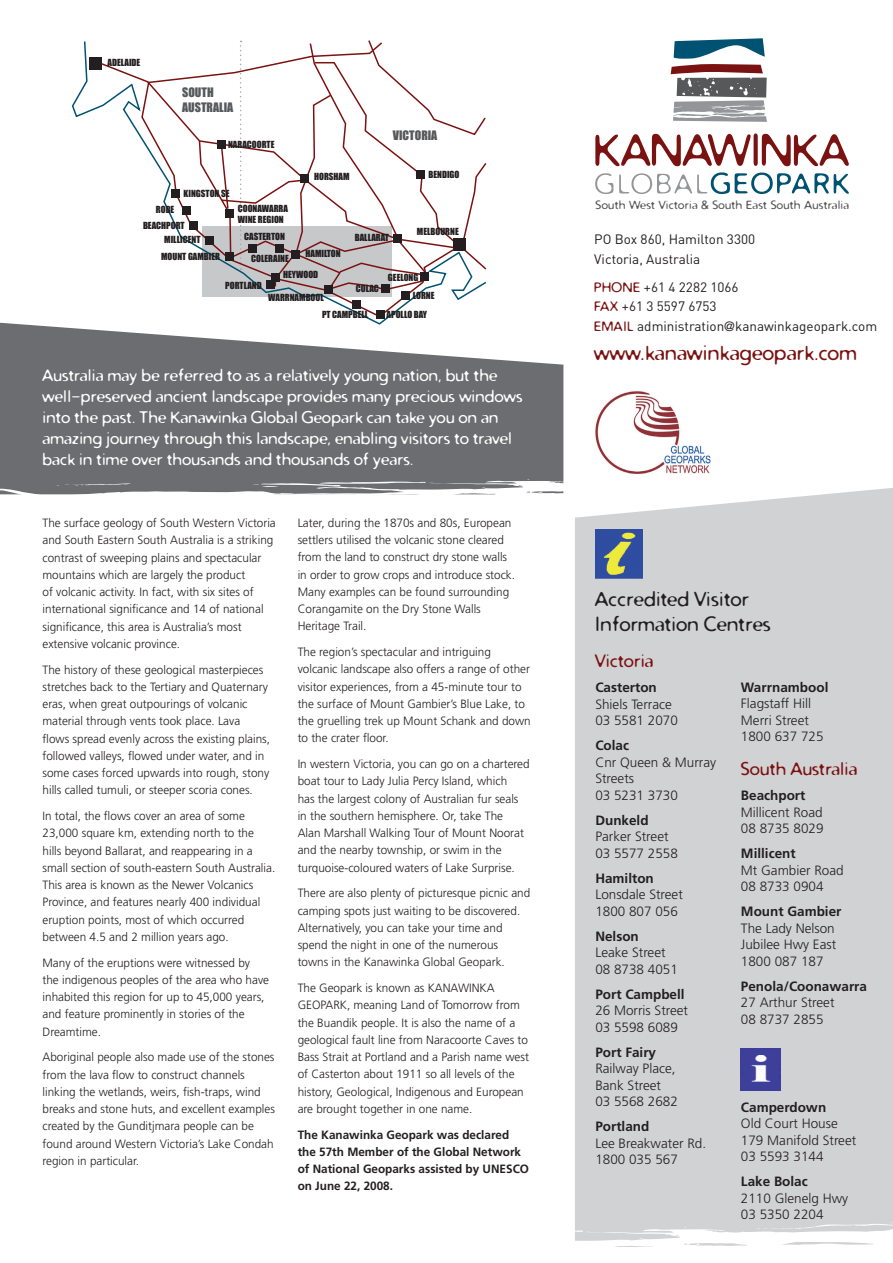
<style>
.page{position:relative;width:893px;height:1263px;background:#fff}
.page>*{position:absolute;margin:0;border:0;box-sizing:border-box;transform-origin:0 0}
.t1{font:21px "Distro";letter-spacing:.02em;color:#7a1211}
.t2{font:20.1px/24.2px "Distro";letter-spacing:.02em;color:#231f20}
.t3{font:18px "Distro";letter-spacing:.02em;color:#7a1211}
.t4{font:16.5px/21px "Distro";letter-spacing:.02em;color:#fff}
.t5{font:300 13.5px/16.5px "Frutiger";color:#231f20}
.t6{font:700 13.5px "Frutiger";color:#231f20}
.t7{font:13.5px/19.5px "DIN";color:#231f20}
.t8{font:300 12px/17.2px "Frutiger";color:#231f20}
.t9{font:700 12px/17.2px "Frutiger";color:#231f20}
.t10{font:12px/14.4px "Impact";color:#57585a}
.t11{font:11.7px "Distro";letter-spacing:.03em;color:#57585a}
.t12{font:9px/10.8px "Impact";color:#231f20}
.s1{font-family:"Distro";color:#7a1211}
.s2{font-family:"Frutiger";font-weight:300}
</style>
<div class="page">
<svg style="left:0;top:322px;width:563px;height:154px;background:#7e7f81"></svg>
<svg style="left:0;top:476px;width:564px;height:19px"></svg>
<div style="left:575px;top:488px;width:318px;height:734px;background:#d1d2d4"></div>
<img style="left:595px;top:530px;width:48px;height:48px">
<img style="left:741px;top:1049px;width:39px;height:42px">
<svg style="left:595px;top:173px;width:18px;height:21px"></svg>
<svg style="left:619px;top:172px;width:230px;height:22px"></svg>
<svg style="left:671px;top:38px;width:96px;height:84px"></svg>
<svg style="left:595px;top:133px;width:254px;height:33px"></svg>
<img style="left:595px;top:391px;width:116px;height:83px">
<svg style="left:575px;top:1222px;width:318px;height:25px"></svg>
<svg style="left:71px;top:41px;width:417px;height:285px"></svg>
<svg style="left:93px;top:59px;width:48px;height:212px"></svg>
<div style="left:90px;top:57px;width:12px;height:13px;background:#231f20"></div>
<div style="left:376px;top:310px;width:8px;height:9px;background:#231f20"></div>
<svg style="left:141px;top:40px;width:347px;height:278px"></svg>
<div style="left:217px;top:140px;width:8px;height:9px;background:#231f20"></div>
<p class="t12" style="left:108px;top:57px;width:34px">ADELAIDE</p>
<p class="t10" style="left:182px;top:85px;width:53px">SOUTH<br>AUSTRALIA</p>
<p class="t12" style="left:228px;top:139px;width:48px">NARACOORTE</p>
<p class="t12" style="left:184px;top:188px;width:47px">KINGSTON SE</p>
<p class="t12" style="left:143px;top:202px;width:43px;line-height:15.3px;text-align:center">ROBE<br>BEACHPORT</p>
<p class="t12" style="left:164px;top:234px;width:38px">MILLICENT</p>
<p class="t12" style="left:161px;top:251px;width:61px">MOUNT GAMBIER</p>
<p class="t12" style="left:238px;top:203px;width:52px">COONAWARRA<br>WINE REGION</p>
<p class="t12" style="left:244px;top:231px;width:42px">CASTERTON</p>
<p class="t12" style="left:251px;top:253px;width:39px">COLERAINE</p>
<p class="t12" style="left:314px;top:171px;width:37px">HORSHAM</p>
<p class="t10" style="left:393px;top:128px;width:46px">VICTORIA</p>
<p class="t12" style="left:428px;top:169px;width:33px">BENDIGO</p>
<p class="t12" style="left:305px;top:248px;width:37px">HAMILTON</p>
<p class="t12" style="left:355px;top:232px;width:36px">BALLARAT</p>
<p class="t12" style="left:417px;top:225px;width:43px">MELBOURNE</p>
<p class="t12" style="left:283px;top:269px;width:37px">HEYWOOD</p>
<p class="t12" style="left:356px;top:283px;width:25px">COLAC</p>
<p class="t12" style="left:413px;top:268px;width:23px;line-height:17.7px;text-indent:-25px">GEELONG<br>LORNE</p>
<p class="t12" style="left:387px;top:309px;width:42px">APOLLO BAY</p>
<p class="t12" style="left:225px;top:280px;width:38px">PORTLAND</p>
<p class="t12" style="left:322px;top:289px;width:48px;line-height:16.6px;text-indent:-54px">WARRNAMBOOL<br>PT CAMPBELL</p>
<p class="t4" style="left:43px;top:364px;width:481px">Australia may be referred to as a relatively young nation, but the well-preserved ancient landscape provides many precious windows into the past. The Kanawinka Global Geopark can take you on an amazing journey through this landscape, enabling visitors to travel back in time over thousands and thousands of years.</p>
<p class="t8" style="left:43px;top:514px;width:235px">The surface geology of South Western Victoria and South Eastern South Australia is a striking contrast of sweeping plains and spectacular mountains which are largely the product<br>of volcanic activity. In fact, with six sites of international significance and 14 of national significance, this area is Australia’s most extensive volcanic province.</p>
<p class="t8" style="left:43px;top:661px;width:229px">The history of these geological masterpieces stretches back to the Tertiary and Quaternary eras, when great outpourings of volcanic material through vents took place. Lava<br>flows spread evenly across the existing plains, followed valleys, flowed under water, and in some cases forced upwards into rough, stony hills called tumuli, or steeper scoria cones.</p>
<p class="t8" style="left:43px;top:807px;width:234px">In total, the flows cover an area of some 23,000 square km, extending north to the hills beyond Ballarat, and reappearing in a small section of south-eastern South Australia.<br>This area is known as the Newer Volcanics Province, and features nearly 400 individual eruption points, most of which occurred between 4.5 and 2 million years ago.</p>
<p class="t8" style="left:43px;top:954px;width:228px">Many of the eruptions were witnessed by the indigenous peoples of the area who have inhabited this region for up to 45,000 years, and feature prominently in stories of the Dreamtime.</p>
<p class="t8" style="left:43px;top:1048px;width:234px">Aboriginal people also made use of the stones from the lava flow to construct channels linking the wetlands, weirs, fish-traps, wind breaks and stone huts, and excellent examples created by the Gunditjmara people can be found around Western Victoria’s Lake Condah region in particular.</p>
<p class="t8" style="left:298px;top:514px;width:219px">Later, during the 1870s and 80s, European settlers utilised the volcanic stone cleared from the land to construct dry stone walls in order to grow crops and introduce stock.<br>Many examples can be found surrounding Corangamite on the Dry Stone Walls Heritage Trail.</p>
<p class="t8" style="left:298px;top:643px;width:235px">The region’s spectacular and intriguing volcanic landscape also offers a range of other visitor experiences, from a 45-minute tour to the surface of Mount Gambier’s Blue Lake, to the gruelling trek up Mount Schank and down to the crater floor.</p>
<p class="t8" style="left:298px;top:755px;width:234px">In western Victoria, you can go on a chartered boat tour to Lady Julia Percy Island, which<br>has the largest colony of Australian fur seals in the southern hemisphere. Or, take The<br>Alan Marshall Walking Tour of Mount Noorat and the nearby township, or swim in the turquoise-coloured waters of Lake Surprise.</p>
<p class="t8" style="left:298px;top:885px;width:234px">There are also plenty of picturesque picnic and camping spots just waiting to be discovered.<br>Alternatively, you can take your time and spend the night in one of the numerous towns in the Kanawinka Global Geopark.</p>
<p class="t8" style="left:298px;top:979px;width:233px">The Geopark is known as KANAWINKA GEOPARK, meaning Land of Tomorrow from the Buandik people. It is also the name of a geological fault line from Naracoorte Caves to Bass Strait at Portland and a Parish name west of Casterton about 1911 so all levels of the history, Geological, Indigenous and European are brought together in one name.</p>
<p class="t9" style="left:298px;top:1126px;width:233px">The Kanawinka Geopark was declared the 57th Member of the Global Network of National Geoparks assisted by UNESCO on June 22, 2008.</p>
<p class="t11" style="left:595px;top:198px;width:255px">South West Victoria &amp; South East South Australia</p>
<p class="t7" style="left:594px;top:229px;width:162px">PO Box 860, Hamilton 3300<br>Victoria, Australia</p>
<p class="t7" style="left:594px;top:277px;width:285px"><span class="s1">PHONE</span> +61 4 2282 1066<br><span class="s1">FAX</span> +61 3 5597 6753<br><span class="s1">EMAIL</span> administration<span class="s2">@</span>kanawinkageopark.com</p>
<h1 class="t1" style="left:594px;top:339px;width:264px">www.kanawinkageopark.com</h1>
<h2 class="t2" style="left:595px;top:587px;width:177px">Accredited Visitor<br>Information Centres</h2>
<h3 class="t3" style="left:595px;top:649px;width:60px">Victoria</h3>
<p class="t6" style="left:595px;top:680px;width:63px">Casterton</p>
<p class="t5" style="left:595px;top:696px;width:84px">Shiels Terrace<br>03 5581 2070</p>
<p class="t6" style="left:595px;top:738px;width:35px">Colac</p>
<p class="t5" style="left:595px;top:754px;width:122px">Cnr Queen &amp; Murray<br>Streets<br>03 5231 3730</p>
<p class="t6" style="left:595px;top:812px;width:55px">Dunkeld</p>
<p class="t5" style="left:595px;top:828px;width:84px">Parker Street<br>03 5577 2558</p>
<p class="t6" style="left:595px;top:870px;width:60px">Hamilton</p>
<p class="t5" style="left:595px;top:886px;width:89px">Lonsdale Street<br>1800 807 056</p>
<p class="t6" style="left:595px;top:928px;width:45px">Nelson</p>
<p class="t5" style="left:595px;top:944px;width:84px">Leake Street<br>08 8738 4051</p>
<p class="t6" style="left:595px;top:986px;width:91px">Port Campbell</p>
<p class="t5" style="left:595px;top:1002px;width:94px">26 Morris Street<br>03 5598 6089</p>
<p class="t6" style="left:595px;top:1044px;width:62px">Port Fairy</p>
<p class="t5" style="left:595px;top:1060px;width:84px">Railway Place,<br>Bank Street<br>03 5568 2682</p>
<p class="t6" style="left:595px;top:1119px;width:56px">Portland</p>
<p class="t5" style="left:595px;top:1135px;width:112px">Lee Breakwater Rd.<br>1800 035 567</p>
<p class="t6" style="left:741px;top:679px;width:89px">Warrnambool</p>
<p class="t5" style="left:741px;top:695px;width:84px">Flagstaff Hill<br>Merri Street<br>1800 637 725</p>
<h3 class="t3" style="left:741px;top:757px;width:118px">South Australia</h3>
<p class="t6" style="left:741px;top:787px;width:66px">Beachport</p>
<p class="t5" style="left:741px;top:804px;width:84px">Millicent Road<br>08 8735 8029</p>
<p class="t6" style="left:741px;top:845px;width:56px">Millicent</p>
<p class="t5" style="left:741px;top:862px;width:104px">Mt Gambier Road<br>08 8733 0904</p>
<p class="t6" style="left:741px;top:903px;width:102px">Mount Gambier</p>
<p class="t5" style="left:741px;top:920px;width:97px;text-align:justify">The Lady Nelson Jubilee Hwy East 1800 087 187</p>
<p class="t6" style="left:741px;top:978px;width:128px">Penola/Coonawarra</p>
<p class="t5" style="left:741px;top:994px;width:95px">27 Arthur Street<br>08 8737 2855</p>
<p class="t6" style="left:741px;top:1099px;width:87px">Camperdown</p>
<p class="t5" style="left:741px;top:1115px;width:117px">Old Court House<br>179 Manifold Street<br>03 5593 3144</p>
<p class="t6" style="left:741px;top:1174px;width:68px">Lake Bolac</p>
<p class="t5" style="left:741px;top:1190px;width:109px">2110 Glenelg Hwy<br>03 5350 2204</p>
</div>
